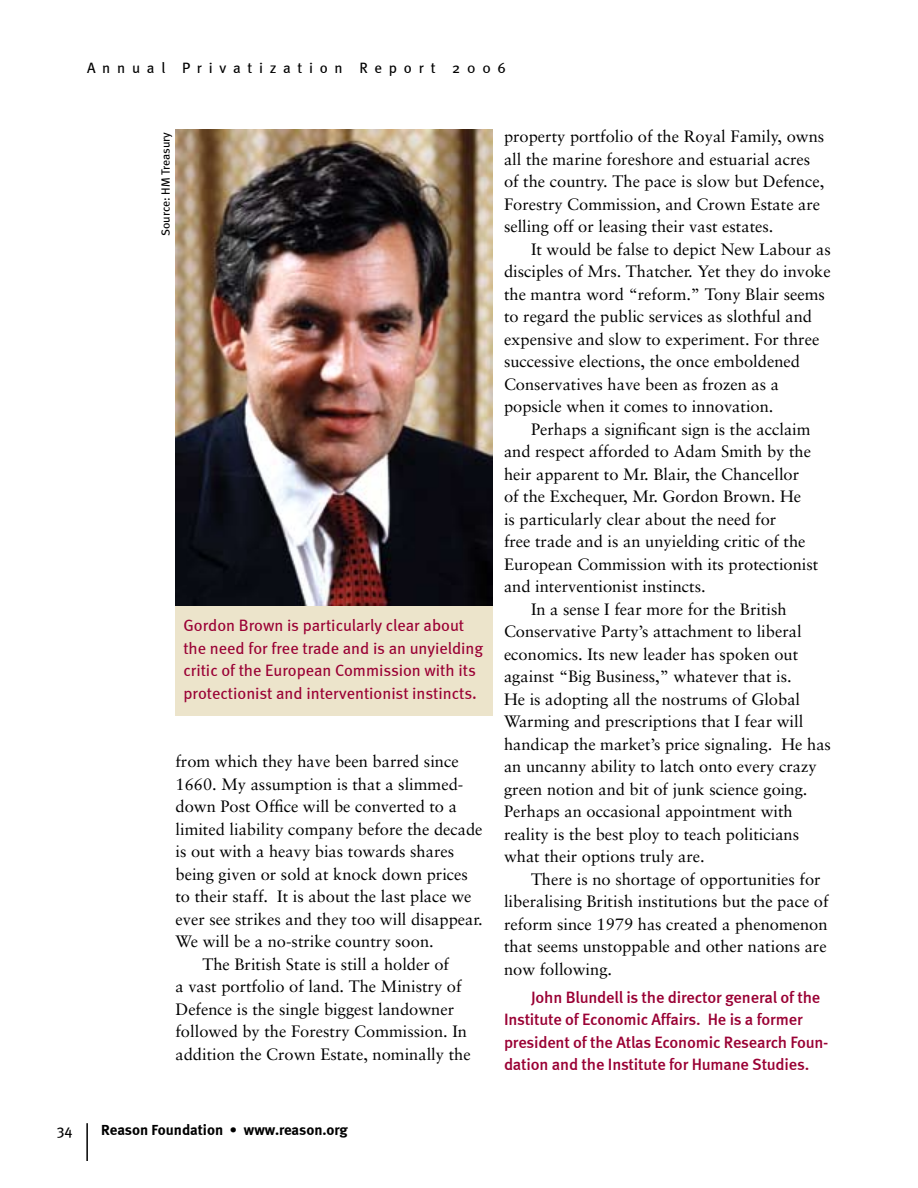
<style>
.page{position:relative;width:918px;height:1188px;background:#fff}
.page>*{position:absolute;margin:0;border:0;box-sizing:border-box;transform-origin:0 0}
.t1{font:16.5px/22.5px "Sabon";color:#000}
.t2{font:500 16.5px/22.5px "Meta";letter-spacing:-.01em;color:#9a0034}
.t3{font:16.5px/22.5px "Meta";color:#9a0034}
.t4{font:15px "Meta";letter-spacing:.45em;color:#000}
.t5{font:700 15px "Meta";color:#000}
.t6{font:12px "Meta";letter-spacing:-.005em;color:#000}
</style>
<div class="page">
<hr style="left:86px;top:1123px;width:2px;height:38px;background:#000">
<div style="left:176px;top:604px;width:317px;height:112px;background:#ece4cb"></div>
<img style="left:176px;top:130px;width:317px;height:476px">
<p class="t4" style="left:87px;top:59px;width:420px">Annual Privatization Report 2006</p>
<p class="t6" style="left:159px;top:236px;width:106px;rotate:-90deg">Source: HM Treasury</p>
<p class="t3" style="left:183px;top:614px;width:301px">Gordon Brown is particularly clear about the need for free trade and is an unyielding critic of the European Commission with its protectionist and interventionist instincts.</p>
<p class="t1" style="left:176px;top:750px;width:285px">from which they have been barred since</p>
<p class="t1" style="left:176px;top:773px;width:289px">1660. My assumption is that a slimmed-</p>
<p class="t1" style="left:176px;top:795px;width:283px">down Post Office will be converted to a</p>
<p class="t1" style="left:176px;top:818px;width:309px">limited liability company before the decade</p>
<p class="t1" style="left:176px;top:840px;width:280px">is out with a heavy bias towards shares</p>
<p class="t1" style="left:176px;top:863px;width:294px">being given or sold at knock down prices</p>
<p class="t1" style="left:176px;top:885px;width:298px">to their staff. It is about the last place we</p>
<p class="t1" style="left:176px;top:908px;width:309px">ever see strikes and they too will disappear.</p>
<p class="t1" style="left:176px;top:930px;width:260px">We will be a no-strike country soon.</p>
<p class="t1" style="left:202px;top:953px;width:248px">The British State is still a holder of</p>
<p class="t1" style="left:176px;top:975px;width:288px">a vast portfolio of land. The Ministry of</p>
<p class="t1" style="left:176px;top:998px;width:280px">Defence is the single biggest landowner</p>
<p class="t1" style="left:176px;top:1020px;width:293px">followed by the Forestry Commission. In</p>
<p class="t1" style="left:176px;top:1043px;width:297px">addition the Crown Estate, nominally the</p>
<p class="t1" style="left:504px;top:125px;width:322px">property portfolio of the Royal Family, owns all the marine foreshore and estuarial acres of the country. The pace is slow but Defence, Forestry Commission, and Crown Estate are selling off or leasing their vast estates.</p>
<p class="t1" style="left:504px;top:238px;width:328px;text-indent:27px">It would be false to depict New Labour as disciples of Mrs. Thatcher. Yet they do invoke the mantra word “reform.” Tony Blair seems to regard the public services as slothful and expensive and slow to experiment. For three successive elections, the once emboldened Conservatives have been as frozen as a popsicle when it comes to innovation.</p>
<p class="t1" style="left:531px;top:418px;width:281px">Perhaps a significant sign is the acclaim</p>
<p class="t1" style="left:504px;top:440px;width:309px">and respect afforded to Adam Smith by the</p>
<p class="t1" style="left:504px;top:463px;width:297px">heir apparent to Mr. Blair, the Chancellor</p>
<p class="t1" style="left:504px;top:485px;width:299px">of the Exchequer, Mr. Gordon Brown. He</p>
<p class="t1" style="left:504px;top:508px;width:274px">is particularly clear about the need for</p>
<p class="t1" style="left:504px;top:530px;width:303px">free trade and is an unyielding critic of the</p>
<p class="t1" style="left:504px;top:553px;width:316px">European Commission with its protectionist</p>
<p class="t1" style="left:504px;top:575px;width:203px">and interventionist instincts.</p>
<p class="t1" style="left:531px;top:598px;width:257px">In a sense I fear more for the British</p>
<p class="t1" style="left:504px;top:620px;width:299px">Conservative Party’s attachment to liberal</p>
<p class="t1" style="left:504px;top:643px;width:296px">economics. Its new leader has spoken out</p>
<p class="t1" style="left:504px;top:665px;width:289px">against “Big Business,” whatever that is.</p>
<p class="t1" style="left:504px;top:688px;width:298px">He is adopting all the nostrums of Global</p>
<p class="t1" style="left:504px;top:710px;width:301px">Warming and prescriptions that I fear will</p>
<p class="t1" style="left:504px;top:733px;width:329px">handicap the market’s price signaling. He has</p>
<p class="t1" style="left:504px;top:755px;width:314px">an uncanny ability to latch onto every crazy</p>
<p class="t1" style="left:504px;top:778px;width:305px">green notion and bit of junk science going.</p>
<p class="t1" style="left:504px;top:800px;width:290px">Perhaps an occasional appointment with</p>
<p class="t1" style="left:504px;top:823px;width:297px">reality is the best ploy to teach politicians</p>
<p class="t1" style="left:504px;top:845px;width:202px">what their options truly are.</p>
<p class="t1" style="left:531px;top:868px;width:291px">There is no shortage of opportunities for</p>
<p class="t1" style="left:504px;top:890px;width:326px">liberalising British institutions but the pace of</p>
<p class="t1" style="left:504px;top:913px;width:325px">reform since 1979 has created a phenomenon</p>
<p class="t1" style="left:504px;top:935px;width:324px">that seems unstoppable and other nations are</p>
<p class="t1" style="left:504px;top:958px;width:110px">now following.</p>
<p class="t2" style="left:504px;top:986px;width:326px;text-indent:27px">John Blundell is the director general of the Institute of Economic Affairs. He is a former president of the Atlas Economic Research Foun&shy;dation and the Institute for Humane Studies.</p>
<p class="t4" style="left:57px;top:1121px;width:18px">34</p>
<p class="t5" style="left:101px;top:1121px;width:248px">Reason Foundation • www.reason.org</p>
</div>
